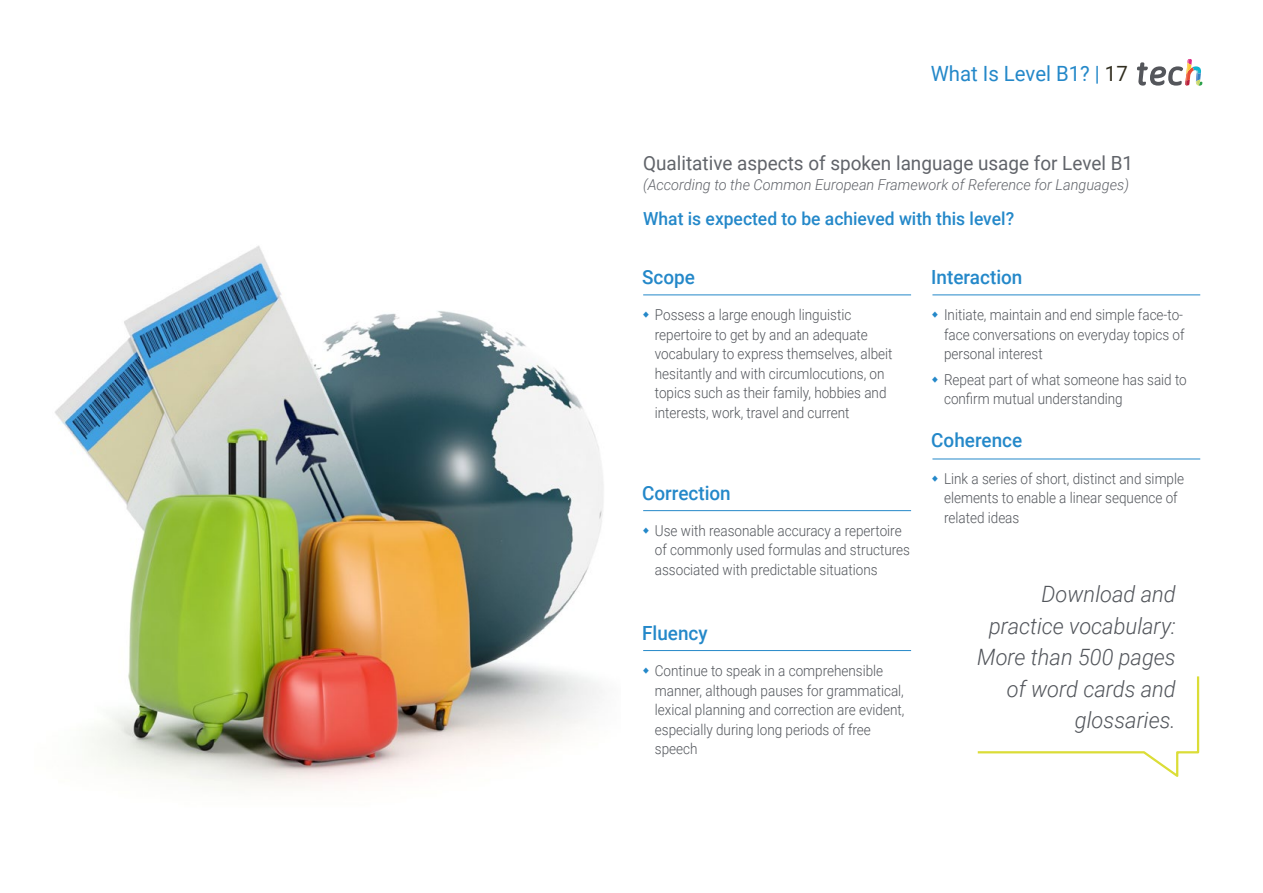
<style>
.page{position:relative;width:1263px;height:893px;background:#fff}
.page>*{position:absolute;margin:0;border:0;box-sizing:border-box;transform-origin:0 0}
.t1{font:italic 300 22.5px/31.5px "Roboto";color:#52555b;text-align:right}
.t2{font:21px "Roboto";color:#2488c9}
.t3{font:19.5px "Roboto";color:#61646a}
.t4{font:500 19.5px "Roboto";color:#2488c9}
.t5{font:500 18px "Roboto";color:#2488c9}
.t6{font:300 15px/19.5px "Roboto";color:#52555b;scale:.9 1}
.t7{font:italic 300 15px "Roboto";color:#61646a}
.s1{color:#312e20}
</style>
<div class="page">
<svg style="left:1137px;top:59px;width:65px;height:27px"></svg>
<img style="left:55px;top:245px;width:549px;height:543px">
<hr style="left:643px;top:294px;width:268px;height:1px;background:#2488c9">
<hr style="left:932px;top:294px;width:268px;height:1px;background:#2488c9">
<hr style="left:643px;top:510px;width:268px;height:1px;background:#2488c9">
<hr style="left:932px;top:459px;width:268px;height:1px;background:#2488c9">
<hr style="left:643px;top:650px;width:268px;height:1px;background:#2488c9">
<svg style="left:977px;top:676px;width:223px;height:101px"></svg>
<h2 class="t2" style="left:931px;top:59px;width:199px">What Is Level B1? | <span class="s1">17</span></h2>
<h3 class="t3" style="left:643px;top:149px;width:491px">Qualitative aspects of spoken language usage for Level B1</h3>
<p class="t7" style="left:643px;top:175px;width:487px">(According to the Common European Framework of Reference for Languages)</p>
<p class="t5" style="left:643px;top:206px;width:372px">What is expected to be achieved with this level?</p>
<h3 class="t4" style="left:642px;top:263px;width:54px">Scope</h3>
<p class="t6" style="left:655px;top:304px;width:266px">Possess a large enough linguistic repertoire to get by and an adequate vocabulary to express themselves, albeit hesitantly and with circumlocutions, on topics such as their family, hobbies and interests, work, travel and current</p>
<h3 class="t4" style="left:642px;top:479px;width:90px">Correction</h3>
<p class="t6" style="left:655px;top:520px;width:285px">Use with reasonable accuracy a repertoire of commonly used formulas and structures associated with predictable situations</p>
<h3 class="t4" style="left:642px;top:619px;width:67px">Fluency</h3>
<p class="t6" style="left:655px;top:661px;width:279px">Continue to speak in a comprehensible manner, although pauses for grammatical, lexical planning and correction are evident, especially during long periods of free speech</p>
<h3 class="t4" style="left:931px;top:263px;width:93px">Interaction</h3>
<p class="t6" style="left:944px;top:304px;width:269px;text-align:justify">Initiate, maintain and end simple face-to&shy;face conversations on everyday topics of personal interest</p>
<p class="t6" style="left:944px;top:369px;width:271px">Repeat part of what someone has said to confirm mutual understanding</p>
<h3 class="t4" style="left:931px;top:427px;width:92px">Coherence</h3>
<p class="t6" style="left:944px;top:468px;width:268px">Link a series of short, distinct and simple elements to enable a linear sequence of related ideas</p>
<h1 class="t1" style="left:977px;top:578px;width:200px">Download and practice vocabulary:<br>More than 500 pages of word cards and glossaries.</h1>
</div>
